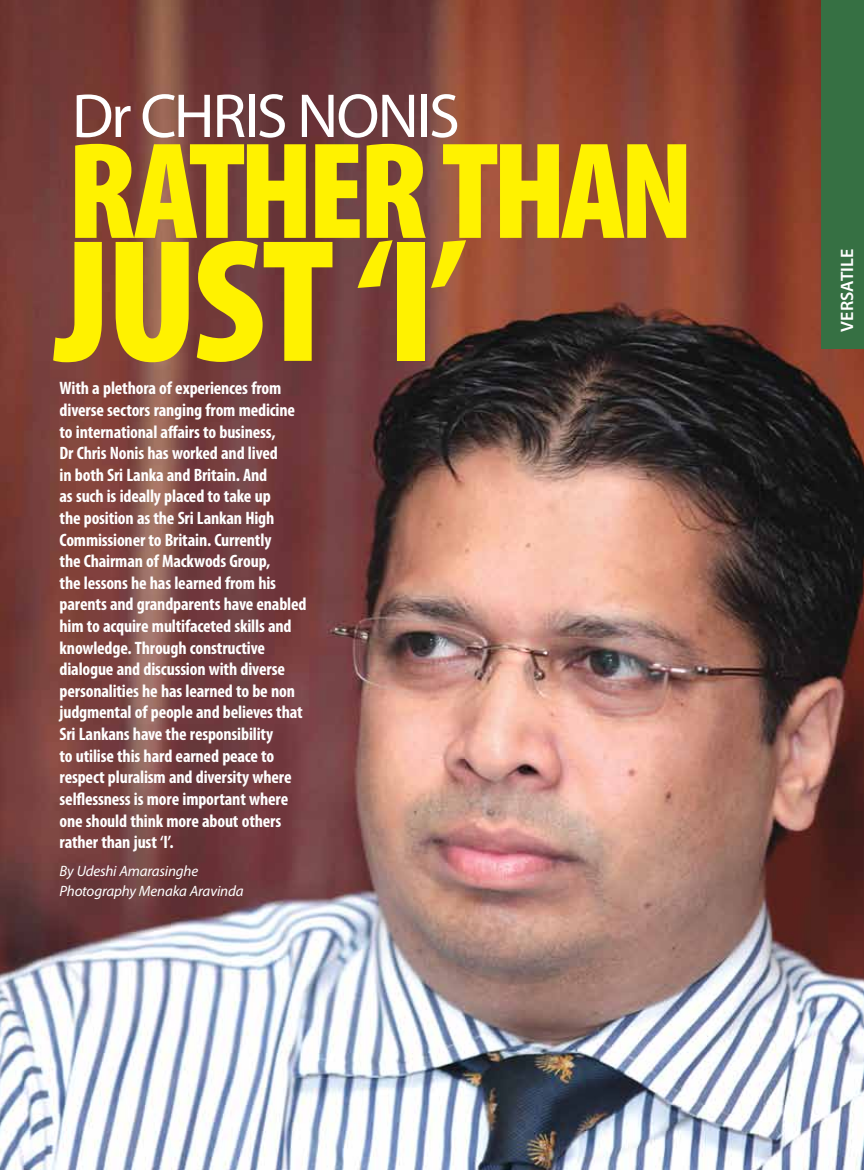
<style>
.page{position:relative;width:864px;height:1170px;background:#fff}
.page>*{position:absolute;margin:0;border:0;box-sizing:border-box;transform-origin:0 0}
.t1{font:900 condensed 176.25px "Myriad Pro";color:#fff200}
.t2{font:900 condensed 138.75px "Myriad Pro";letter-spacing:-.045em;color:#fff200}
.t3{font:62.55px "Myriad Pro";letter-spacing:-.035em;color:#fff}
.t4{font:700 condensed 18px/21.6px "Myriad Pro";letter-spacing:-.01em;color:#fff}
.t5{font:600 18px "Myriad Pro";letter-spacing:.005em;color:#fff}
.t6{font:italic 15px/19.5px "Myriad Pro";letter-spacing:-.01em;color:#fff}
</style>
<div class="page">
<img style="left:0;top:0;width:863px;height:1169px">
<div style="left:821px;top:0;width:42px;height:349px;background:#367043"></div>
<h3 class="t3" style="left:72px;top:77px;width:295px">DR CHRIS NONIS</h3>
<h2 class="t2" style="left:67px;top:114px;width:628px">RATHER THAN</h2>
<h1 class="t1" style="left:56px;top:204px;width:411px">JUST ‘I’</h1>
<p class="t4" style="left:60px;top:377px;width:248px">With a plethora of experiences from diverse sectors ranging from medicine to international affairs to business,<br>Dr Chris Nonis has worked and lived<br>in both Sri Lanka and Britain. And<br>as such is ideally placed to take up<br>the position as the Sri Lankan High Commissioner to Britain. Currently<br>the Chairman of Mackwods Group,<br>the lessons he has learned from his parents and grandparents have enabled him to acquire multifaceted skills and knowledge. Through constructive dialogue and discussion with diverse personalities he has learned to be non judgmental of people and believes that Sri Lankans have the responsibility<br>to utilise this hard earned peace to respect pluralism and diversity where selflessness is more important where one should think more about others rather than just ‘I’.</p>
<p class="t6" style="left:60px;top:860px;width:185px">By Udeshi Amarasinghe<br>Photography Menaka Aravinda</p>
<p class="t5" style="left:835px;top:331px;width:84px;rotate:-90deg">VERSATILE</p>
</div>
